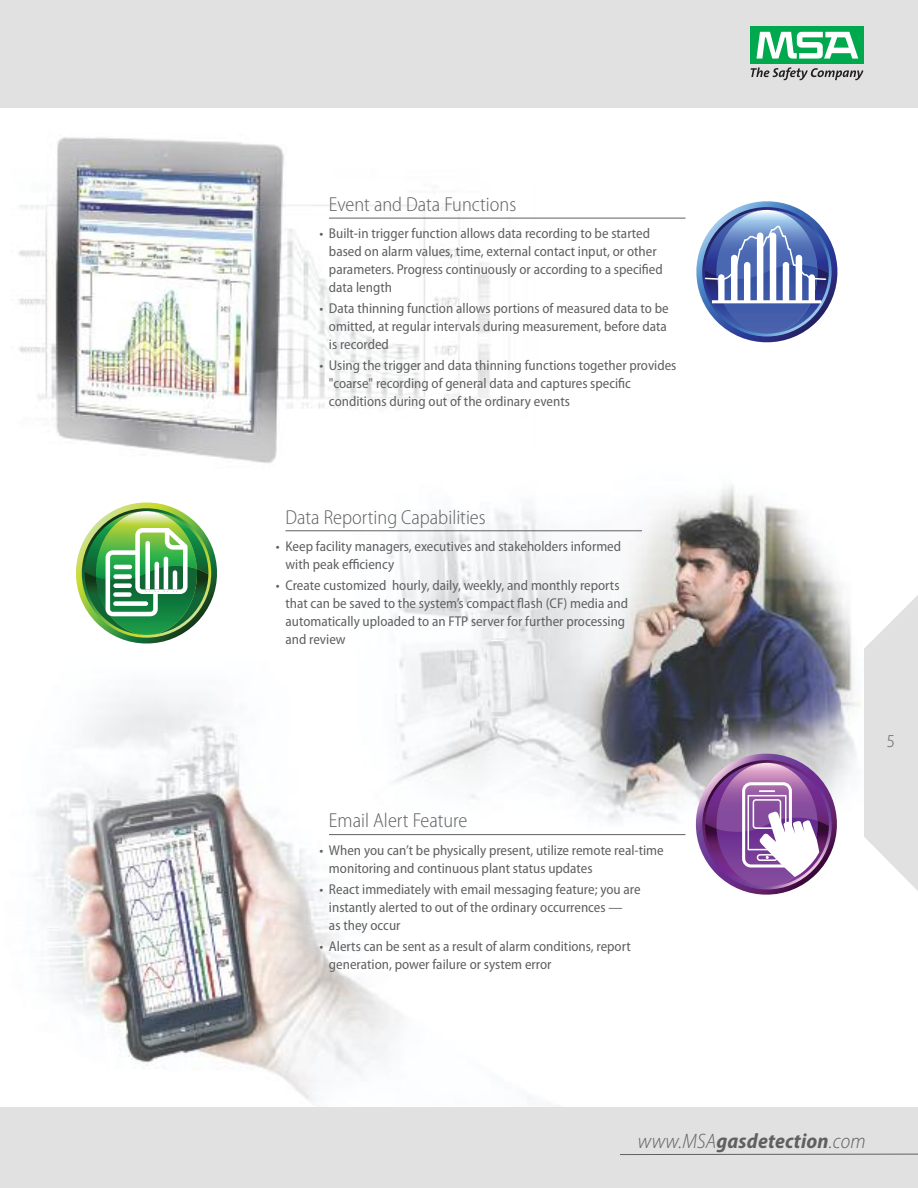
<style>
.page{position:relative;width:918px;height:1188px;background:#fff}
.page>*{position:absolute;margin:0;border:0;box-sizing:border-box;transform-origin:0 0}
.t1{font:italic 700 semi-condensed 21px "Myriad Pro";letter-spacing:.01em;color:#606061}
.t2{font:300 semi-condensed 20.25px "Myriad Pro";color:#606061}
.t3{font:300 semi-condensed 18px "Myriad Pro";color:#606061}
.t4{font:semi-condensed 14.25px/18px "Myriad Pro";color:#606061}
.s1{font-weight:300}
</style>
<div class="page">
<img style="left:18px;top:137px;width:842px;height:964px">
<div style="left:1px;top:1107px;width:917px;height:81px;background:#e1e1e1"></div>
<div style="left:0;top:0;width:918px;height:108px;background:#e1e1e1"></div>
<div style="left:751px;top:26px;width:113px;height:38px;background:#00a94e"></div>
<svg style="left:756px;top:32px;width:102px;height:27px"></svg>
<svg style="left:751px;top:67px;width:113px;height:13px"></svg>
<svg style="left:864px;top:595px;width:54px;height:296px"></svg>
<hr style="left:0;top:1107px;width:1px;height:81px;background:#e1e1e1">
<hr style="left:285px;top:530px;width:357px;height:1px;background:#606061">
<hr style="left:329px;top:834px;width:357px;height:1px;background:#606061">
<hr style="left:329px;top:218px;width:357px;height:1px;background:#606061">
<svg style="left:69px;top:497px;width:155px;height:153px"></svg>
<svg style="left:689px;top:196px;width:155px;height:153px"></svg>
<hr style="left:712px;top:300px;width:109px;height:3px;background:#fff">
<svg style="left:689px;top:748px;width:155px;height:154px"></svg>
<svg style="left:620px;top:1153px;width:298px;height:2px"></svg>
<h2 class="t2" style="left:329px;top:197px;width:189px">Event and Data Functions</h2>
<p class="t4" style="left:329px;top:225px;width:335px;text-indent:-10px">• Built-in trigger function allows data recording to be started based on alarm values, time, external contact input, or other parameters. Progress continuously or according to a specified data length</p>
<p class="t4" style="left:329px;top:300px;width:341px;text-indent:-10px">• Data thinning function allows portions of measured data to be omitted, at regular intervals during measurement, before data is recorded</p>
<p class="t4" style="left:329px;top:357px;width:349px;text-indent:-10px">• Using the trigger and data thinning functions together provides "coarse" recording of general data and captures specific conditions during out of the ordinary events</p>
<h2 class="t2" style="left:285px;top:509px;width:202px">Data Reporting Capabilities</h2>
<p class="t4" style="left:285px;top:538px;width:337px;text-indent:-10px">• Keep facility managers, executives and stakeholders informed with peak efficiency</p>
<p class="t4" style="left:285px;top:577px;width:344px;text-indent:-10px">• Create customized hourly, daily, weekly, and monthly reports that can be saved to the system’s compact flash (CF) media and automatically uploaded to an FTP server for further processing and review</p>
<h2 class="t2" style="left:329px;top:813px;width:140px">Email Alert Feature</h2>
<p class="t4" style="left:329px;top:842px;width:336px;text-indent:-10px">• When you can’t be physically present, utilize remote real-time monitoring and continuous plant status updates</p>
<p class="t4" style="left:329px;top:881px;width:313px;text-indent:-10px">• React immediately with email messaging feature; you are instantly alerted to out of the ordinary occurrences —<br>as they occur</p>
<p class="t4" style="left:329px;top:938px;width:303px;text-indent:-10px">• Alerts can be sent as a result of alarm conditions, report generation, power failure or system error</p>
<p class="t3" style="left:887px;top:734px;width:10px">5</p>
<h1 class="t1" style="left:638px;top:1133px;width:229px"><span class="s1">www.MSA</span>gasdetection<span class="s1">.com</span></h1>
</div>
